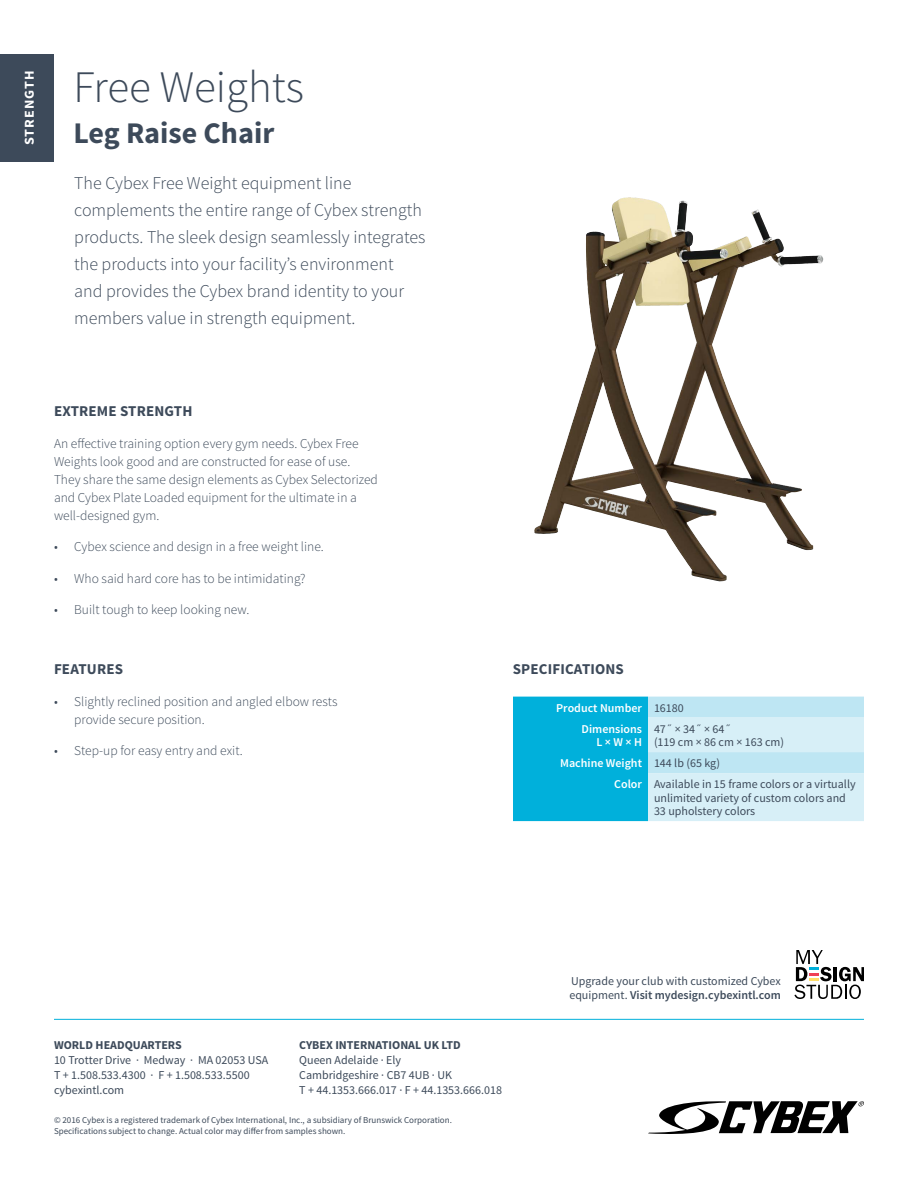
<style>
.page{position:relative;width:918px;height:1188px;background:#fff}
.page>*{position:absolute;margin:0;border:0;box-sizing:border-box;transform-origin:0 0}
.t1{font:300 45px "Source Sans Pro";color:#3d4a5a}
.t2{font:700 30px "Source Sans Pro";color:#3d4a5a}
.t3{font:300 18px/27px "Source Sans Pro";color:#3d4a5a}
.t4{font:700 15px "Source Sans Pro";letter-spacing:.01em;color:#3d4a5a}
.t5{font:300 13.5px/18px "Source Sans Pro";color:#3d4a5a}
.t6{font:700 13.5px "Source Sans Pro";letter-spacing:.075em;color:#fff;scale:1.05 1}
.t7{font:12px/15px "Source Sans Pro";color:#3d4a5a}
.t8{font:700 12px "Source Sans Pro";color:#3d4a5a}
.t9{font:600 12px/21px "Source Sans Pro";color:#fff}
.t10{font:9px/10.8px "Source Sans Pro";color:#3d4a5a}
.s1{font-weight:400;color:#3d4a5a}
.s2{font-weight:600;color:#fff}
.s3{font-weight:600}
</style>
<div class="page">
<svg style="left:648px;top:1101px;width:216px;height:33px"></svg>
<hr style="left:54px;top:1019px;width:810px;height:1px;background:#00b0db">
<svg style="left:794px;top:950px;width:70px;height:49px"></svg>
<div style="left:0;top:54px;width:54px;height:108px;background:#3d4a5a"></div>
<svg style="left:513px;top:697px;width:351px;height:124px;background:#7fd4eb"></svg>
<img style="left:534px;top:197px;width:193px;height:384px">
<p class="t6" style="left:21px;top:145px;width:73px;rotate:-90deg">STRENGTH</p>
<h1 class="t1" style="left:73px;top:59px;width:232px">Free Weights</h1>
<h2 class="t2" style="left:73px;top:113px;width:202px">Leg Raise Chair</h2>
<p class="t3" style="left:74px;top:170px;width:353px">The Cybex Free Weight equipment line complements the entire range of Cybex strength products. The sleek design seamlessly integrates the products into your facility’s environment and provides the Cybex brand identity to your members value in strength equipment.</p>
<p class="t4" style="left:54px;top:402px;width:140px">EXTREME STRENGTH</p>
<p class="t5" style="left:54px;top:434px;width:325px">An effective training option every gym needs. Cybex Free Weights look good and are constructed for ease of use.<br>They share the same design elements as Cybex Selectorized and Cybex Plate Loaded equipment for the ultimate in a well-designed gym.</p>
<p class="t5" style="left:54px;top:538px;width:271px">• Cybex science and design in a free weight line.</p>
<p class="t5" style="left:54px;top:569px;width:253px">• Who said hard core has to be intimidating?</p>
<p class="t5" style="left:54px;top:601px;width:197px">• Built tough to keep looking new.</p>
<p class="t4" style="left:54px;top:660px;width:71px">FEATURES</p>
<p class="t5" style="left:74px;top:693px;width:265px;text-indent:-20px">• Slightly reclined position and angled elbow rests provide secure position.</p>
<p class="t5" style="left:54px;top:742px;width:190px">• Step-up for easy entry and exit.</p>
<p class="t4" style="left:513px;top:660px;width:113px">SPECIFICATIONS</p>
<p class="t9" style="left:582px;top:697px;width:104px;text-indent:-25px">Product Number <span class="s1">16180<br></span>Dimensions</p>
<p class="t9" style="left:596px;top:732px;width:47px">L × W × H</p>
<p class="t7" style="left:654px;top:722px;width:132px;line-height:13.5px">47˝ × 34˝ × 64˝<br>(119 cm × 86 cm × 163 cm)</p>
<p class="t7" style="left:614px;top:753px;width:243px;line-height:21px;text-indent:-54px"><span class="s2">Machine Weight</span> 144 lb (65 kg)<br><span class="s2">Color</span> Available in 15 frame colors or a virtually</p>
<p class="t7" style="left:654px;top:791px;width:193px;line-height:13.5px">unlimited variety of custom colors and<br>33 upholstery colors</p>
<p class="t8" style="left:54px;top:1037px;width:129px">WORLD HEADQUARTERS</p>
<p class="t7" style="left:54px;top:1052px;width:216px">10 Trotter Drive · Medway · MA 02053 USA<br>T + 1.508.533.4300 · F + 1.508.533.5500 cybexintl.com</p>
<p class="t8" style="left:299px;top:1037px;width:163px">CYBEX INTERNATIONAL UK LTD</p>
<p class="t7" style="left:299px;top:1052px;width:204px">Queen Adelaide · Ely<br>Cambridgeshire · CB7 4UB · UK<br>T + 44.1353.666.017 · F + 44.1353.666.018</p>
<p class="t10" style="left:54px;top:1115px;width:399px">© 2016 Cybex is a registered trademark of Cybex International, Inc., a subsidiary of Brunswick Corporation.<br>Specifications subject to change. Actual color may differ from samples shown.</p>
<p class="t7" style="left:569px;top:974px;width:213px;line-height:14.4px">Upgrade your club with customized Cybex equipment. <span class="s3">Visit mydesign.cybexintl.com</span></p>
</div>
